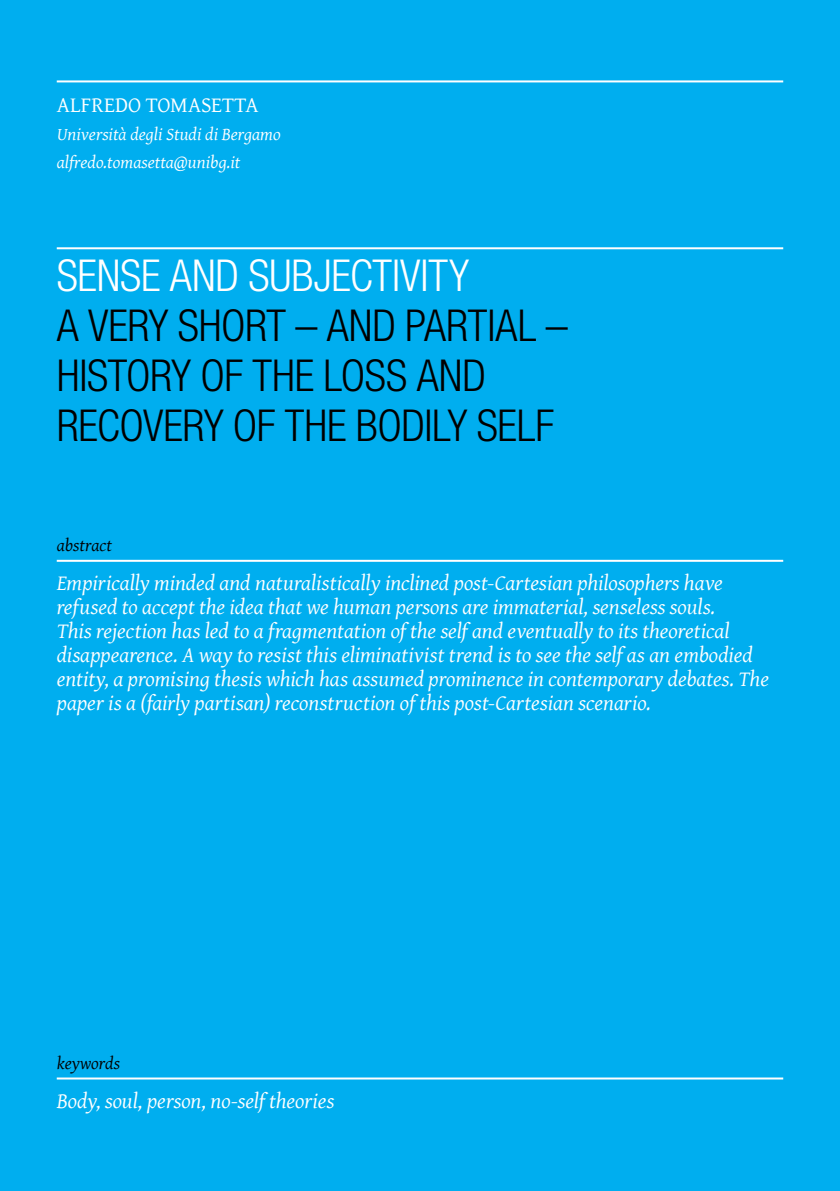
<style>
.page{position:relative;width:840px;height:1191px;background:#fff}
.page>*{position:absolute;margin:0;border:0;box-sizing:border-box;transform-origin:0 0}
.t1{font:300 condensed 44px "Helvetica Neue LT Std";color:#000}
.t2{font:300 condensed 44px "Helvetica Neue LT Std";letter-spacing:-.005em;color:#fff}
.t3{font:italic 22px/24px "Gentium Basic";letter-spacing:-.005em;color:#fff}
.t4{font:22px "Gentium Basic";letter-spacing:.01em;color:#fff}
.t5{font:italic 18px/28px "Gentium Basic";color:#fff}
.t6{font:italic 18px "Gentium Basic";color:#000}
</style>
<div class="page">
<div style="left:0;top:0;width:839px;height:1191px;background:#00aeef"></div>
<hr style="left:57px;top:80px;width:725px;height:2px;background:#fff">
<hr style="left:57px;top:247px;width:725px;height:2px;background:#fff">
<hr style="left:57px;top:560px;width:725px;height:2px;background:#fff">
<hr style="left:57px;top:1077px;width:725px;height:2px;background:#fff">
<p class="t4" style="left:57px;top:89px;width:203px">ALFREDO TOMASETTA</p>
<p class="t5" style="left:57px;top:120px;width:225px">Università degli Studi di Bergamo alfredo.tomasetta@unibg.it</p>
<h1 class="t2" style="left:57px;top:250px;width:413px">SENSE AND SUBJECTIVITY</h1>
<h1 class="t1" style="left:57px;top:300px;width:53px">A VERY</h1>
<h1 class="t1" style="left:178px;top:300px;width:23px">SHORT</h1>
<h1 class="t1" style="left:295px;top:300px;width:55px">– AND</h1>
<h1 class="t1" style="left:405px;top:300px;width:20px">PARTIAL</h1>
<h1 class="t1" style="left:545px;top:300px;width:23px">–</h1>
<h1 class="t1" style="left:57px;top:350px;width:20px">HISTORY</h1>
<h1 class="t1" style="left:200px;top:350px;width:144px">OFTHE LOSS</h1>
<h1 class="t1" style="left:416px;top:350px;width:24px">AND</h1>
<h1 class="t1" style="left:57px;top:400px;width:22px">RECOVERY</h1>
<h1 class="t1" style="left:233px;top:400px;width:143px">OFTHE BODILY</h1>
<h1 class="t1" style="left:476px;top:400px;width:20px">SELF</h1>
<p class="t6" style="left:57px;top:532px;width:57px">abstract</p>
<p class="t3" style="left:57px;top:570px;width:713px">Empirically minded and naturalistically inclined post-Cartesian philosophers have refused to accept the idea that we human persons are immaterial, senseless souls.<br>This rejection has led to a fragmentation ofthe selfand eventually to its theoretical disappearence. A way to resist this eliminativist trend is to see the selfas an embodied entity, a promising thesis which has assumed prominence in contemporary debates. The paper is a (fairly partisan) reconstruction ofthis post-Cartesian scenario.</p>
<p class="t6" style="left:57px;top:1050px;width:65px">keywords</p>
<p class="t3" style="left:57px;top:1088px;width:279px">Body, soul, person, no-selftheories</p>
</div>
